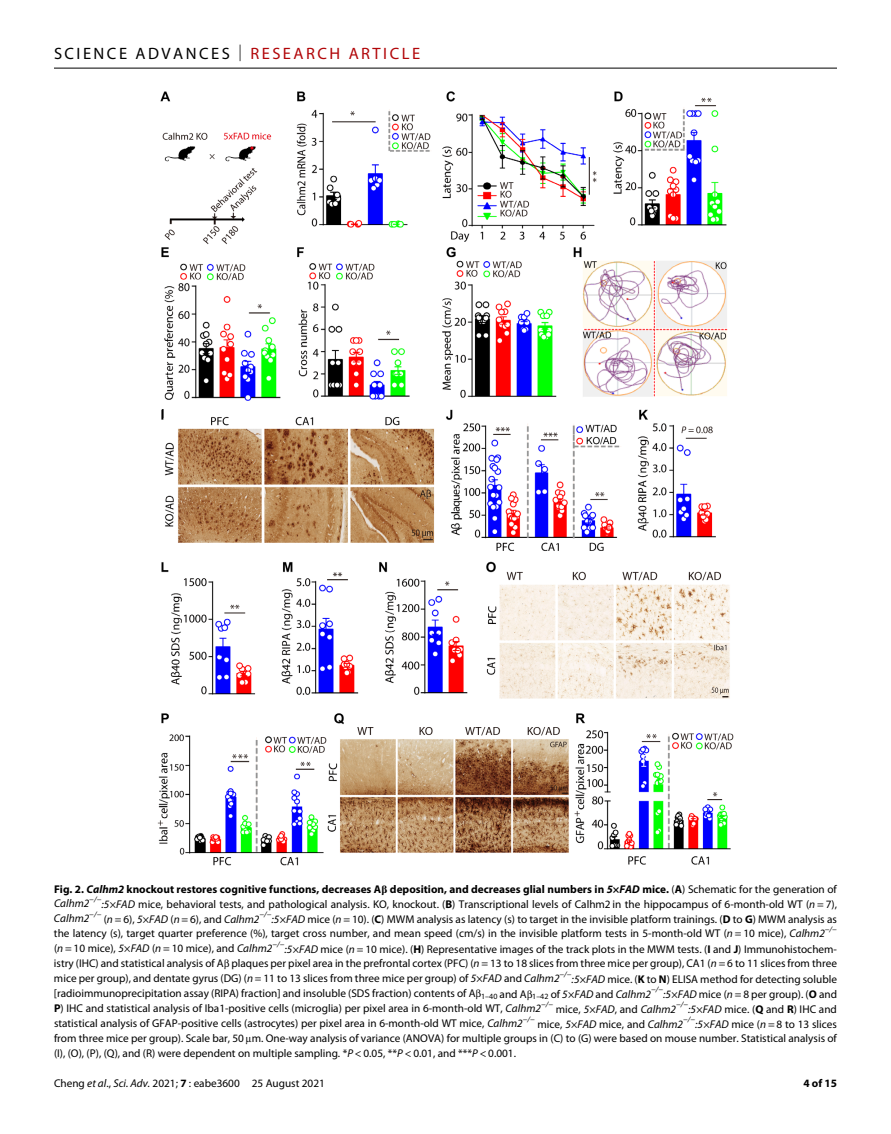
<style>
.page{position:relative;width:891px;height:1134px;background:#fff}
.page>*{position:absolute;margin:0;border:0;box-sizing:border-box;transform-origin:0 0}
.t1{font:16.5px "Myriad Pro";letter-spacing:.15em;color:#000}
.t2{font:11.25px/15px "Myriad Pro";color:#000;text-align:justify}
.t3{font:700 11.25px "Myriad Pro";color:#000}
.s1{font-weight:300}
.s2{color:#b10508}
.s3{font-weight:700}
.s4{font-weight:700;font-style:italic}
.s5{font-style:italic}
</style>
<div class="page">
<hr style="left:54px;top:68px;width:783px;height:1px;background:#000">
<img style="left:157px;top:91px;width:577px;height:775px">
<h1 class="t1" style="left:54px;top:40px;width:368px">SCIENCE ADVANCES <span class="s1">|</span> <span class="s2">RESEARCH ARTICLE</span></h1>
<p class="t2" style="left:54px;top:881px;width:785px"><span class="s3">Fig. 2.</span> <span class="s4">Calhm2</span> <span class="s3">knockout restores cognitive functions, decreases A deposition, and decreases glial numbers in</span> <span class="s4">5×FAD</span> <span class="s3">mice.</span> (<span class="s3">A</span>) Schematic for the generation of <span class="s5">Calhm2</span><sup>−/−</sup><span class="s5">:5×FAD</span> mice, behavioral tests, and pathological analysis. KO, knockout. (<span class="s3">B</span>) Transcriptional levels of Calhm2 in the hippocampus of 6-month-old WT (<span class="s5">n</span> = 7), <span class="s5">Calhm2</span><sup>−/−</sup> (<span class="s5">n</span> = 6), <span class="s5">5×FAD</span> (<span class="s5">n</span> = 6), and <span class="s5">Calhm2</span><sup>−/−</sup><span class="s5">:5×FAD</span> mice (<span class="s5">n</span> = 10). (<span class="s3">C</span>) MWM analysis as latency (s) to target in the invisible platform trainings. (<span class="s3">D</span> to <span class="s3">G</span>) MWM analysis as the latency (s), target quarter preference (%), target cross number, and mean speed (cm/s) in the invisible platform tests in 5-month-old WT (<span class="s5">n</span> = 10 mice), <span class="s5">Calhm2</span><sup>−/− </sup>(<span class="s5">n</span> = 10 mice), <span class="s5">5×FAD</span> (<span class="s5">n</span> = 10 mice), and <span class="s5">Calhm2</span><sup>−/−</sup><span class="s5">:5×FAD</span> mice (<span class="s5">n</span> = 10 mice). (<span class="s3">H</span>) Representative images of the track plots in the MWM tests. (<span class="s3">I</span> and <span class="s3">J</span>) Immunohistochem&shy;istry (IHC) and statistical analysis of A plaques per pixel area in the prefrontal cortex (PFC) (<span class="s5">n</span> = 13 to 18 slices from three mice per group), CA1 (<span class="s5">n</span> = 6 to 11 slices from three mice per group), and dentate gyrus (DG) (<span class="s5">n</span> = 11 to 13 slices from three mice per group) of <span class="s5">5×FAD</span> and <span class="s5">Calhm2</span><sup>−/−</sup><span class="s5">:5×FAD</span> mice. (<span class="s3">K</span> to <span class="s3">N</span>) ELISA method for detecting soluble [radioimmunoprecipitation assay (RIPA) fraction] and insoluble (SDS fraction) contents of A <sub>1–40</sub> and A <sub>1–42</sub> of <span class="s5">5×FAD</span> and <span class="s5">Calhm2</span><sup>−/−</sup><span class="s5">:5×FAD</span> mice (<span class="s5">n</span> = 8 per group). (<span class="s3">O</span> and <span class="s3">P</span>) IHC and statistical analysis of Iba1-positive cells (microglia) per pixel area in 6-month-old WT, <span class="s5">Calhm2</span><sup>−/−</sup> mice, <span class="s5">5×FAD</span>, and <span class="s5">Calhm2</span><sup>−/−</sup><span class="s5">:5×FAD</span> mice. (<span class="s3">Q</span> and <span class="s3">R</span>) IHC and statistical analysis of GFAP-positive cells (astrocytes) per pixel area in 6-month-old WT mice, <span class="s5">Calhm2</span><sup>−/−</sup> mice, <span class="s5">5×FAD</span> mice, and <span class="s5">Calhm2</span><sup>−/−</sup><span class="s5">:5×FAD</span> mice (<span class="s5">n</span> = 8 to 13 slices from three mice per group). Scale bar, 50 m. One-way analysis of variance (ANOVA) for multiple groups in (C) to (G) were based on mouse number. Statistical analysis of (I), (O), (P), (Q), and (R) were dependent on multiple sampling. *<span class="s5">P</span> &lt; 0.05, **<span class="s5">P</span> &lt; 0.01, and ***<span class="s5">P</span> &lt; 0.001.</p>
<p class="t2" style="left:54px;top:1076px;width:272px">Cheng <span class="s5">et al</span>., <span class="s5">Sci. Adv.</span> 2021; <span class="s3">7</span> : eabe3600 25 August 2021</p>
<p class="t3" style="left:803px;top:1074px;width:35px">4 of 15</p>
</div>
